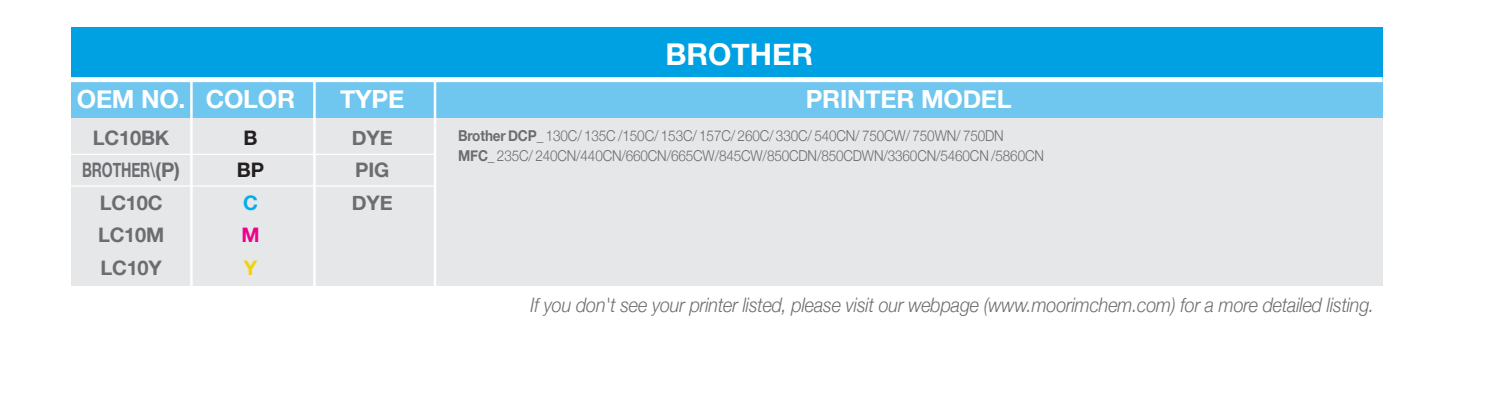
<style>
.page{position:relative;width:1489px;height:397px;background:#fff}
.page>*{position:absolute;margin:0;border:0;box-sizing:border-box;transform-origin:0 0}
.t1{font:700 30px "Helvetica Neue";color:#fff}
.t2{font:700 25px "Helvetica Neue";letter-spacing:-.01em;color:#fff}
.t3{font:italic 300 20px "Helvetica Neue";letter-spacing:-.01em;color:#6c6d70;scale:.9 1}
.t4{font:700 20px/32.5px "Helvetica Neue";letter-spacing:-.01em;color:#6c6d70;text-align:center}
.t5{font:700 20px/32.5px "Helvetica Neue";color:#231f20;text-align:center}
.t6{font:700 20px "Helvetica Neue";color:#00aeef}
.t7{font:700 20px "Helvetica Neue";color:#ed028c}
.t8{font:700 20px "Helvetica Neue";color:#f4d202}
.t9{font:300 15px/20px "Helvetica Neue";letter-spacing:-.01em;color:#6c6d70;scale:.9 1}
.s1{font-weight:700}
</style>
<div class="page">
<div style="left:71px;top:72px;width:1311px;height:80px;background:#6fc6ef"></div>
<div style="left:71px;top:118px;width:1311px;height:168px;background:#e6e7e9"></div>
<div style="left:71px;top:27px;width:1311px;height:53px;background:#00a1e3"></div>
<div style="left:71px;top:77px;width:1311px;height:5px;background:#fff"></div>
<hr style="left:190px;top:80px;width:3px;height:206px;background:#fff">
<hr style="left:313px;top:80px;width:3px;height:206px;background:#fff">
<hr style="left:434px;top:80px;width:2px;height:206px;background:#fff">
<hr style="left:71px;top:154px;width:363px;height:1px;background:#fff">
<hr style="left:71px;top:185px;width:363px;height:2px;background:#fff">
<h1 class="t1" style="left:665px;top:36px;width:149px">BROTHER</h1>
<h2 class="t2" style="left:805px;top:84px;width:207px">PRINTER MODEL</h2>
<h2 class="t2" style="left:77px;top:84px;width:220px">OEM NO. COLOR</h2>
<h2 class="t2" style="left:340px;top:84px;width:66px">TYPE</h2>
<h3 class="t4" style="left:82px;top:121px;width:99px">LC10BK<br>BROTHER\(P)<br>LC10C<br>LC10M<br>LC10Y</h3>
<h3 class="t5" style="left:237px;top:121px;width:29px">B<br>BP</h3>
<h3 class="t4" style="left:352px;top:121px;width:42px;text-align:left">DYE<br>PIG<br>DYE</h3>
<p class="t9" style="left:458px;top:125px;width:652px"><span class="s1">Brother DCP_</span> 130C/ 135C /150C/ 153C/ 157C/ 260C/ 330C/ 540CN/ 750CW/ 750WN/ 750DN<br><span class="s1">MFC_</span> 235C/ 240CN/440CN/660CN/665CW/845CW/850CDN/850CDWN/3360CN/5460CN /5860CN</p>
<h3 class="t6" style="left:243px;top:190px;width:16px">C</h3>
<h3 class="t7" style="left:241px;top:223px;width:20px">M</h3>
<h3 class="t8" style="left:244px;top:255px;width:15px">Y</h3>
<h3 class="t3" style="left:530px;top:293px;width:938px">If you don't see your printer listed, please visit our webpage (www.moorimchem.com) for a more detailed listing.</h3>
</div>
